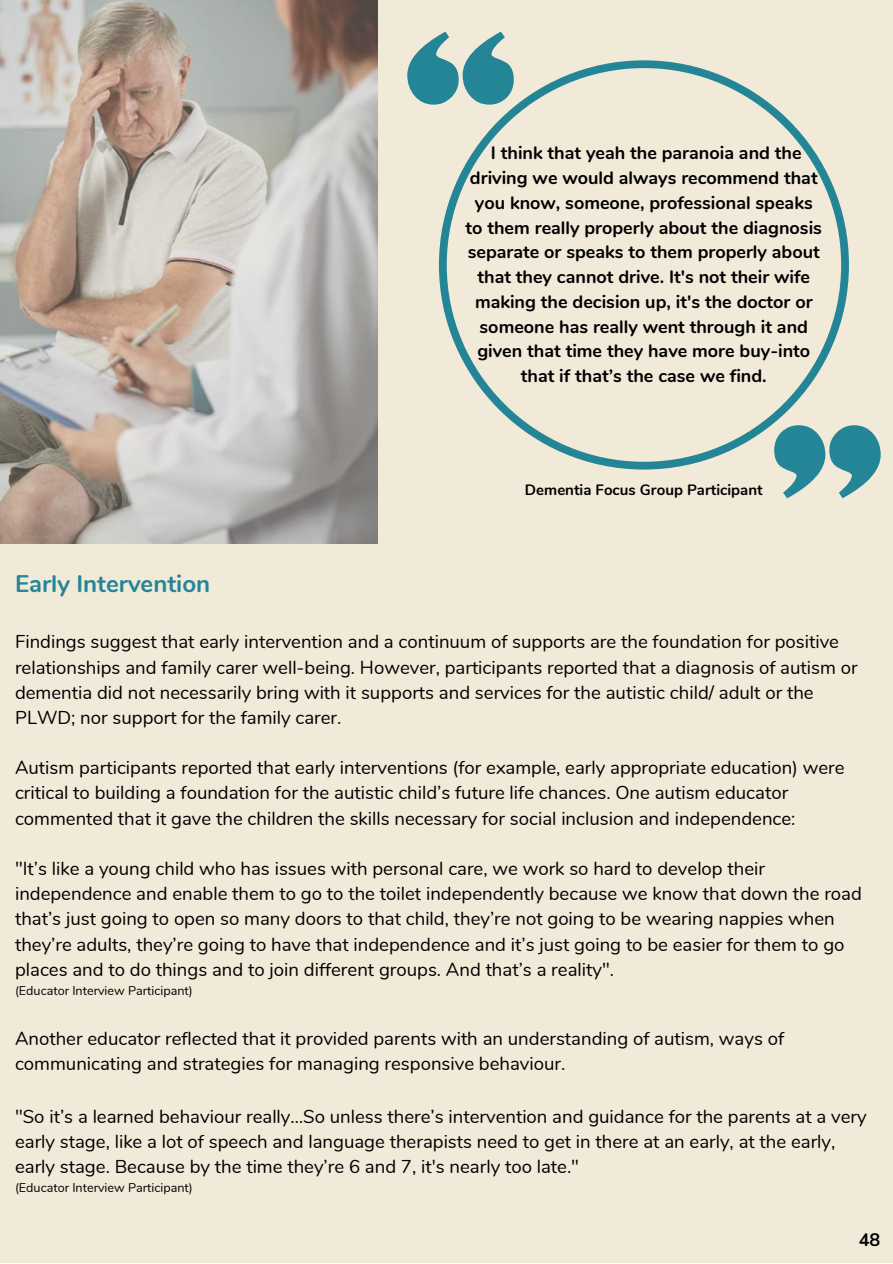
<style>
.page{position:relative;width:893px;height:1264px;background:#fff}
.page>*{position:absolute;margin:0;border:0;box-sizing:border-box;transform-origin:0 0}
.t1{font:700 24px "Nunito";color:#248596}
.t2{font:18.6px/25.2px "Nunito";color:#000}
.t3{font:700 18px/24.8px "Nunito";color:#000;text-align:center}
.t4{font:700 15px "Nunito";color:#000}
.t5{font:12.6px "Nunito";color:#000}
</style>
<div class="page">
<div style="left:0;top:0;width:892px;height:1262px;background:#f1ead9"></div>
<svg style="left:407px;top:32px;width:98px;height:73px"></svg>
<svg style="left:439px;top:60px;width:409px;height:409px"></svg>
<svg style="left:774px;top:425px;width:106px;height:73px"></svg>
<img style="left:0;top:0;width:378px;height:543px">
<p class="t3" style="left:465px;top:141px;width:358px">I think that yeah the paranoia and the driving we would always recommend that you know, someone, professional speaks to them really properly about the diagnosis separate or speaks to them properly about that they cannot drive. It's not their wife making the decision up, it's the doctor or someone has really went through it and given that time they have more buy-into that if that’s the case we find.</p>
<p class="t4" style="left:525px;top:479px;width:239px">Dementia Focus Group Participant</p>
<p class="t1" style="left:15px;top:567px;width:197px">Early Intervention</p>
<p class="t2" style="left:15px;top:629px;width:844px">Findings suggest that early intervention and a continuum of supports are the foundation for positive relationships and family carer well-being. However, participants reported that a diagnosis of autism or dementia did not necessarily bring with it supports and services for the autistic child/ adult or the PLWD; nor support for the family carer.</p>
<p class="t2" style="left:15px;top:755px;width:831px">Autism participants reported that early interventions (for example, early appropriate education) were critical to building a foundation for the autistic child’s future life chances. One autism educator commented that it gave the children the skills necessary for social inclusion and independence:</p>
<p class="t2" style="left:15px;top:856px;width:848px">"It’s like a young child who has issues with personal care, we work so hard to develop their independence and enable them to go to the toilet independently because we know that down the road that’s just going to open so many doors to that child, they’re not going to be wearing nappies when they’re adults, they’re going to have that independence and it’s just going to be easier for them to go places and to do things and to join different groups. And that’s a reality".</p>
<p class="t5" style="left:15px;top:982px;width:179px">(Educator Interview Participant)</p>
<p class="t2" style="left:15px;top:1026px;width:770px">Another educator reflected that it provided parents with an understanding of autism, ways of communicating and strategies for managing responsive behaviour.</p>
<p class="t2" style="left:15px;top:1104px;width:853px">"So it’s a learned behaviour really…So unless there’s intervention and guidance for the parents at a very early stage, like a lot of speech and language therapists need to get in there at an early, at the early, early stage. Because by the time they’re 6 and 7, it's nearly too late."</p>
<p class="t5" style="left:15px;top:1179px;width:179px">(Educator Interview Participant)</p>
<p class="t3" style="left:858px;top:1227px;width:23px">48</p>
</div>
